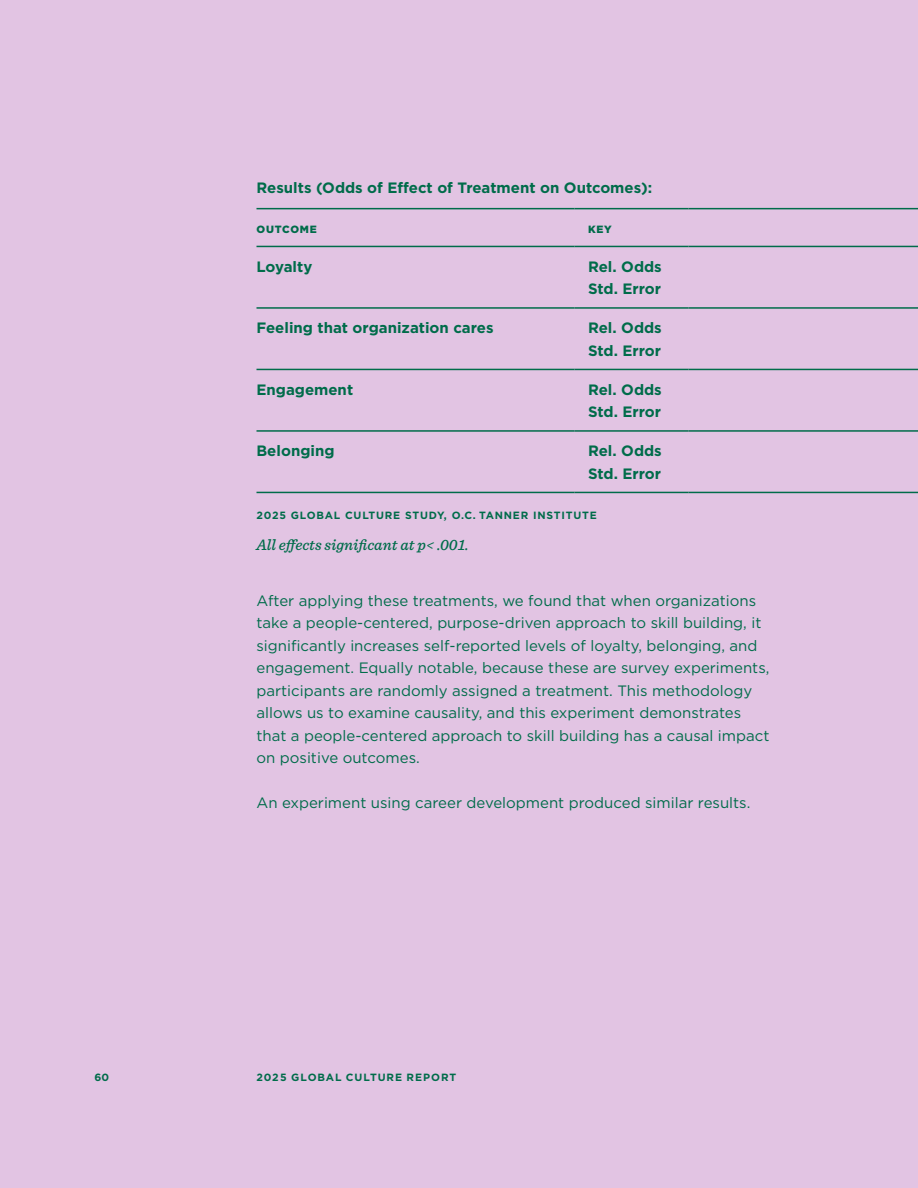
<style>
.page{position:relative;width:918px;height:1188px;background:#e2c4e3}
.page>*{position:absolute;margin:0;border:0;box-sizing:border-box;transform-origin:0 0}
.t1{font:italic 500 15.75px "Sentinel";color:#006c4a}
.t2{font:15px/22.5px "Gotham";color:#006c4a}
.t3{font:700 15px/22.5px "Gotham";color:#006c4a}
.t4{font:700 10.5px "Gotham";letter-spacing:.075em;color:#006c4a}
.t5{font:900 10.5px "Gotham";letter-spacing:.075em;color:#006c4a}
</style>
<div class="page">
<hr style="left:256px;top:208px;width:319px;height:1px;background:#006c4a">
<hr style="left:575px;top:208px;width:114px;height:1px;background:#006c4a">
<hr style="left:688px;top:208px;width:122px;height:1px;background:#006c4a">
<hr style="left:810px;top:208px;width:108px;height:1px;background:#006c4a">
<hr style="left:256px;top:246px;width:319px;height:1px;background:#006c4a">
<hr style="left:575px;top:246px;width:114px;height:1px;background:#006c4a">
<hr style="left:688px;top:246px;width:122px;height:1px;background:#006c4a">
<hr style="left:810px;top:246px;width:108px;height:1px;background:#006c4a">
<hr style="left:256px;top:307px;width:319px;height:2px;background:#006c4a">
<hr style="left:575px;top:307px;width:114px;height:2px;background:#006c4a">
<hr style="left:688px;top:307px;width:122px;height:2px;background:#006c4a">
<hr style="left:810px;top:307px;width:108px;height:2px;background:#006c4a">
<hr style="left:256px;top:369px;width:319px;height:1px;background:#006c4a">
<hr style="left:575px;top:369px;width:114px;height:1px;background:#006c4a">
<hr style="left:688px;top:369px;width:122px;height:1px;background:#006c4a">
<hr style="left:810px;top:369px;width:108px;height:1px;background:#006c4a">
<hr style="left:256px;top:430px;width:319px;height:2px;background:#006c4a">
<hr style="left:575px;top:430px;width:114px;height:2px;background:#006c4a">
<hr style="left:688px;top:430px;width:122px;height:2px;background:#006c4a">
<hr style="left:810px;top:430px;width:108px;height:2px;background:#006c4a">
<hr style="left:256px;top:492px;width:319px;height:1px;background:#006c4a">
<hr style="left:575px;top:492px;width:114px;height:1px;background:#006c4a">
<hr style="left:688px;top:492px;width:122px;height:1px;background:#006c4a">
<hr style="left:810px;top:492px;width:108px;height:1px;background:#006c4a">
<p class="t3" style="left:256px;top:176px;width:397px">Results (Odds of Effect of Treatment on Outcomes):</p>
<p class="t5" style="left:256px;top:222px;width:62px">OUTCOME</p>
<p class="t5" style="left:588px;top:222px;width:25px">KEY</p>
<p class="t3" style="left:256px;top:255px;width:57px">Loyalty</p>
<p class="t3" style="left:588px;top:255px;width:75px">Rel. Odds<br>Std. Error</p>
<p class="t3" style="left:256px;top:317px;width:239px">Feeling that organization cares</p>
<p class="t3" style="left:588px;top:317px;width:75px">Rel. Odds<br>Std. Error</p>
<p class="t3" style="left:256px;top:378px;width:98px">Engagement</p>
<p class="t3" style="left:588px;top:378px;width:75px">Rel. Odds<br>Std. Error</p>
<p class="t3" style="left:256px;top:440px;width:79px">Belonging</p>
<p class="t3" style="left:588px;top:440px;width:75px">Rel. Odds<br>Std. Error</p>
<p class="t4" style="left:256px;top:508px;width:342px">2025 GLOBAL CULTURE STUDY, O.C. TANNER INSTITUTE</p>
<p class="t1" style="left:256px;top:533px;width:214px">All effects significant at p&lt; .001.</p>
<p class="t2" style="left:256px;top:589px;width:515px">After applying these treatments, we found that when organizations take a people-centered, purpose-driven approach to skill building, it significantly increases self-reported levels of loyalty, belonging, and engagement. Equally notable, because these are survey experiments, participants are randomly assigned a treatment. This methodology allows us to examine causality, and this experiment demonstrates that a people-centered approach to skill building has a causal impact on positive outcomes.</p>
<p class="t2" style="left:256px;top:792px;width:495px">An experiment using career development produced similar results.</p>
<p class="t4" style="left:94px;top:1071px;width:16px">60</p>
<p class="t4" style="left:257px;top:1071px;width:201px">2025 GLOBAL CULTURE REPORT</p>
</div>
